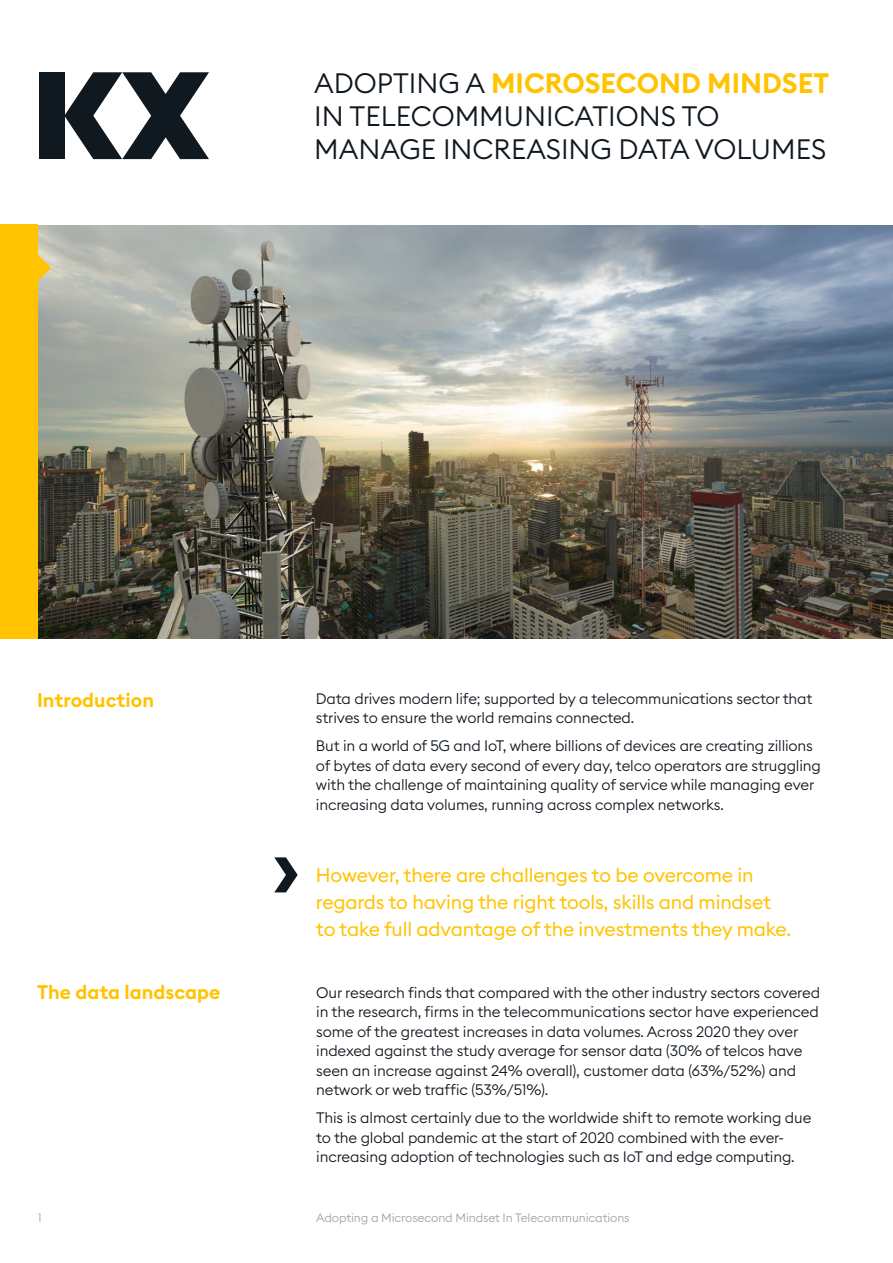
<style>
.page{position:relative;width:893px;height:1263px;background:#fff}
.page>*{position:absolute;margin:0;border:0;box-sizing:border-box;transform-origin:0 0}
.t1{font:300 27.75px/33.3px "Euclid Square";color:#101820}
.t2{font:19.5px/27px "Euclid Square";letter-spacing:-.01em;color:#ffc300}
.t3{font:600 19.5px "Euclid Square";color:#ffc300}
.t4{font:300 15px/19.5px "Euclid Square";letter-spacing:-.01em;color:#101820}
.t5{font:300 12px "Euclid Square";letter-spacing:-.01em;color:#9fa3a6}
.s1{font-weight:600;color:#ffc300}
</style>
<div class="page">
<img style="left:37px;top:225px;width:856px;height:414px">
<svg style="left:37px;top:253px;width:14px;height:30px"></svg>
<div style="left:0;top:225px;width:37px;height:414px;background:#ffc300"></div>
<div style="left:39px;top:72px;width:25px;height:87px;background:#101820"></div>
<svg style="left:64px;top:72px;width:145px;height:87px"></svg>
<svg style="left:274px;top:857px;width:24px;height:35px"></svg>
<h1 class="t1" style="left:314px;top:66px;width:516px">ADOPTING A <span class="s1">MICROSECOND MINDSET<br></span>IN TELECOMMUNICATIONS TO<br>MANAGE INCREASING DATA VOLUMES</h1>
<h2 class="t3" style="left:37px;top:687px;width:118px">Introduction</h2>
<h2 class="t3" style="left:37px;top:980px;width:185px">The data landscape</h2>
<p class="t4" style="left:316px;top:689px;width:498px">Data drives modern life; supported by a telecommunications sector that strives to ensure the world remains connected.</p>
<p class="t4" style="left:316px;top:736px;width:507px">But in a world of 5G and IoT, where billions of devices are creating zillions of bytes of data every second of every day, telco operators are struggling with the challenge of maintaining quality of service while managing ever increasing data volumes, running across complex networks.</p>
<h2 class="t2" style="left:316px;top:861px;width:477px">However, there are challenges to be overcome in regards to having the right tools, skills and mindset to take full advantage of the investments they make.</h2>
<p class="t4" style="left:316px;top:982px;width:505px">Our research finds that compared with the other industry sectors covered in the research, firms in the telecommunications sector have experienced some of the greatest increases in data volumes. Across 2020 they over indexed against the study average for sensor data (30% of telcos have seen an increase against 24% overall), customer data (63%/52%) and network or web traffic (53%/51%).</p>
<p class="t4" style="left:316px;top:1108px;width:497px">This is almost certainly due to the worldwide shift to remote working due to the global pandemic at the start of 2020 combined with the ever&shy;increasing adoption of technologies such as IoT and edge computing.</p>
<p class="t5" style="left:38px;top:1210px;width:5px">1</p>
<p class="t5" style="left:316px;top:1210px;width:315px">Adopting a Microsecond Mindset In Telecommunications</p>
</div>
